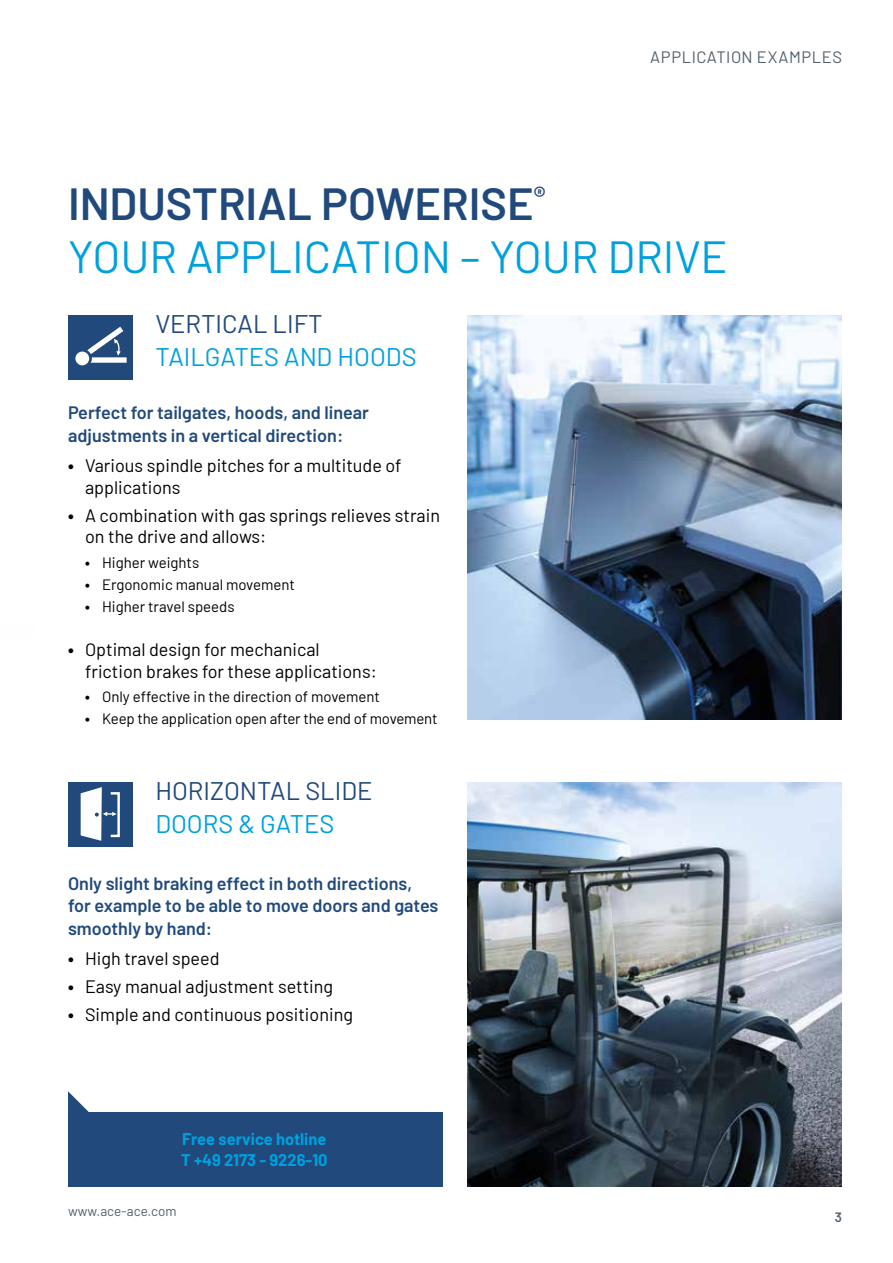
<style>
.page{position:relative;width:893px;height:1263px;background:#fff}
.page>*{position:absolute;margin:0;border:0;box-sizing:border-box;transform-origin:0 0}
.t1{font:45px/52.2px "Barlow";color:#00a0de}
.t2{font:25.5px "Barlow";color:#00a0de}
.t3{font:25.5px "Barlow";color:#21497c}
.t4{font:18px/21.6px "Barlow";color:#000}
.t5{font:600 18px/22.5px "Barlow";color:#21497c}
.t6{font:700 16.5px/21px "Barlow";color:#00a0de}
.t7{font:16.5px "Barlow";letter-spacing:.035em;color:#525f6b}
.t8{font:15px "Barlow";letter-spacing:-.005em;color:#000}
.t9{font:13.5px "Barlow";color:#525f6b}
.t10{font:600 13.5px "Barlow";color:#525f6b}
.s1{font-weight:600;color:#21497c}
.s2{font-weight:700}
</style>
<div class="page">
<img style="left:468px;top:782px;width:374px;height:404px">
<img style="left:468px;top:316px;width:374px;height:404px">
<div style="left:68px;top:782px;width:65px;height:65px;background:#21497c"></div>
<div style="left:110px;top:792px;width:10px;height:45px;border:2px solid #fff"></div>
<svg style="left:81px;top:787px;width:36px;height:54px"></svg>
<div style="left:68px;top:315px;width:65px;height:64px;background:#21497c"></div>
<div style="left:73px;top:349px;width:19px;height:19px;border:3px solid #21497c;border-radius:50%"></div>
<svg style="left:77px;top:326px;width:50px;height:39px"></svg>
<div style="left:68px;top:1112px;width:374px;height:74px;background:#21497c"></div>
<svg style="left:68px;top:1091px;width:21px;height:21px"></svg>
<p class="t7" style="left:650px;top:45px;width:193px">APPLICATION EXAMPLES</p>
<h1 class="t1" style="left:68px;top:175px;width:661px"><span class="s1">INDUSTRIAL POWERISE</span><sup>®<br></sup>YOUR APPLICATION – YOUR DRIVE</h1>
<h2 class="t3" style="left:155px;top:305px;width:169px">VERTICAL LIFT</h2>
<h2 class="t2" style="left:155px;top:338px;width:263px">TAILGATES AND HOODS</h2>
<p class="t5" style="left:68px;top:400px;width:302px">Perfect for tailgates, hoods, and linear adjustments in a vertical direction:</p>
<p class="t4" style="left:85px;top:453px;width:318px;text-indent:-17px"><span class="s2">•</span> Various spindle pitches for a multitude of applications</p>
<p class="t4" style="left:85px;top:503px;width:356px;text-indent:-17px"><span class="s2">•</span> A combination with gas springs relieves strain on the drive and allows:</p>
<p class="t8" style="left:85px;top:551px;width:116px"><span class="s2">•</span> Higher weights</p>
<p class="t8" style="left:85px;top:574px;width:211px"><span class="s2">•</span> Ergonomic manual movement</p>
<p class="t8" style="left:85px;top:596px;width:151px"><span class="s2">•</span> Higher travel speeds</p>
<p class="t4" style="left:85px;top:637px;width:293px;text-indent:-17px"><span class="s2">•</span> Optimal design for mechanical friction brakes for these applications:</p>
<p class="t8" style="left:85px;top:686px;width:296px"><span class="s2">•</span> Only effective in the direction of movement</p>
<p class="t8" style="left:85px;top:708px;width:354px"><span class="s2">•</span> Keep the application open after the end of movement</p>
<h2 class="t3" style="left:155px;top:773px;width:219px">HORIZONTAL SLIDE</h2>
<h2 class="t2" style="left:155px;top:806px;width:181px">DOORS &amp; GATES</h2>
<p class="t5" style="left:68px;top:870px;width:372px">Only slight braking effect in both directions, for example to be able to move doors and gates smoothly by hand:</p>
<p class="t4" style="left:68px;top:946px;width:153px"><span class="s2">•</span> High travel speed</p>
<p class="t4" style="left:68px;top:974px;width:267px"><span class="s2">•</span> Easy manual adjustment setting</p>
<p class="t4" style="left:68px;top:1002px;width:286px"><span class="s2">•</span> Simple and continuous positioning</p>
<p class="t6" style="left:181px;top:1127px;width:148px">Free service hotline<br>T +49 2173 - 9226-10</p>
<p class="t9" style="left:68px;top:1201px;width:110px">www.ace-ace.com</p>
<p class="t10" style="left:835px;top:1208px;width:9px">3</p>
</div>
